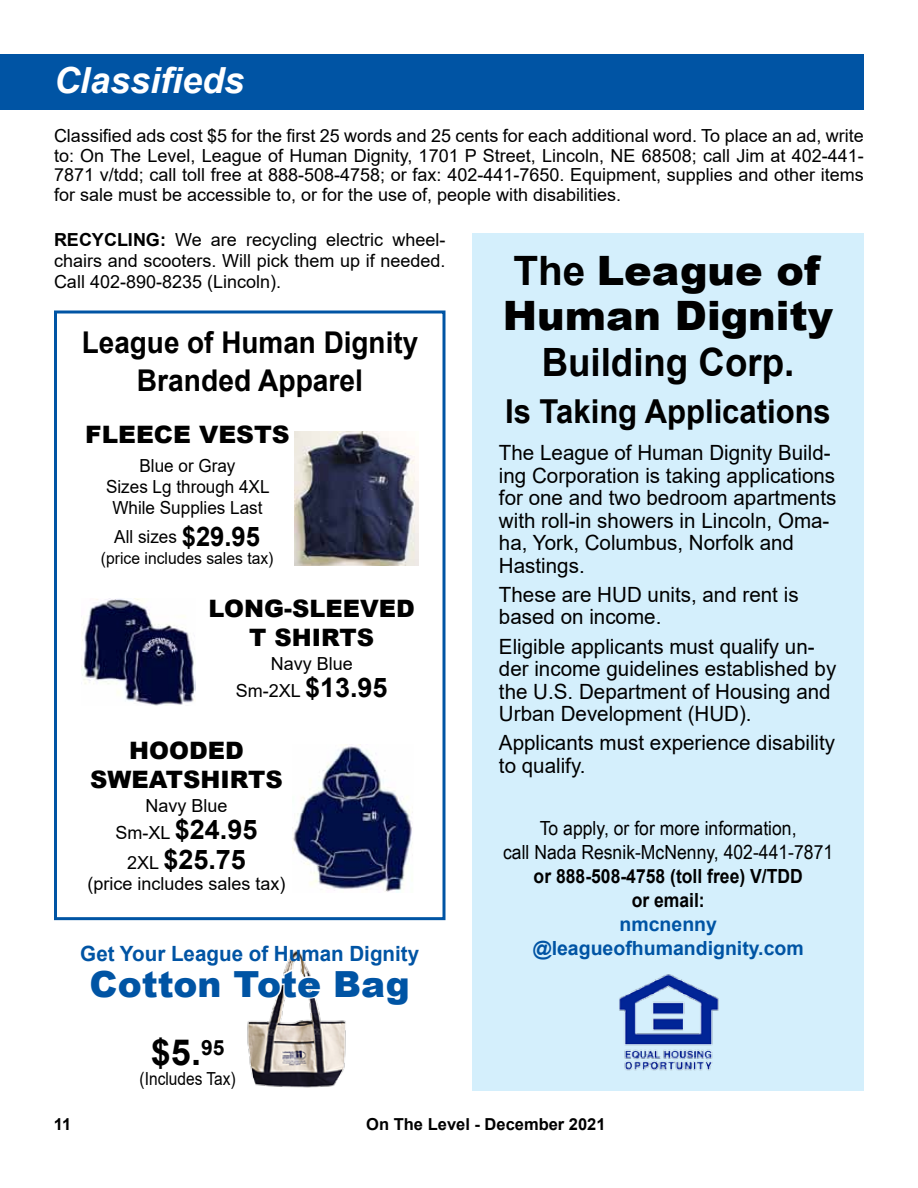
<style>
.page{position:relative;width:918px;height:1188px;background:#fff}
.page>*{position:absolute;margin:0;border:0;box-sizing:border-box;transform-origin:0 0}
.t1{font:900 40.5px/45px "Arial";color:#000}
.t2{font:700 39px "Arial";color:#000;scale:.94 1}
.t3{font:900 36px/68.6px "Arial";color:#0054a4}
.t4{font:italic 700 36px "Arial";color:#fff}
.t5{font:700 33px "Arial";color:#000;scale:.94 1}
.t6{font:700 30px/38.2px "Arial";color:#000;text-align:center;scale:.93 1}
.t7{font:700 27px/30px "Arial";color:#000;text-align:center}
.t8{font:900 24px/28.8px "Arial";color:#000;text-align:center}
.t9{font:21px/22.5px "Arial";color:#000}
.t10{font:700 21px "Arial";color:#0054a4}
.t11{font:19.5px/24px "Arial Narrow";color:#000;text-align:center;scale:1.1 1}
.t12{font:700 19.5px/24px "Arial";color:#000;text-align:center;scale:.9 1}
.t13{font:700 19.5px "Arial";color:#0054a4}
.t14{font:18px/19.5px "Arial";color:#000;text-align:justify}
.t15{font:18px/21px "Arial";color:#000;text-align:center;scale:.95 1}
.t16{font:18px "Arial";color:#000;scale:.86 1}
.t17{font:700 16.5px "Arial";color:#000}
.t18{font:16.5px "Arial";color:#000;scale:.95 1}
.s1{font-weight:700}
.s2{font-weight:700;font-size:27px}
.s3{font-weight:400;font-size:18px}
.s4{font-weight:700;color:#000}
</style>
<div class="page">
<div style="left:0;top:54px;width:864px;height:56px;background:#0054a4"></div>
<div style="left:472px;top:233px;width:392px;height:858px;background:#d4effc"></div>
<img style="left:619px;top:974px;width:100px;height:97px">
<img style="left:247px;top:950px;width:99px;height:138px">
<svg style="left:247px;top:966px;width:78px;height:35px"></svg>
<svg style="left:333px;top:967px;width:13px;height:41px"></svg>
<div style="left:54px;top:310px;width:392px;height:610px;border:3px solid #0054a4"></div>
<img style="left:294px;top:431px;width:124px;height:134px">
<img style="left:293px;top:744px;width:120px;height:148px">
<img style="left:82px;top:599px;width:113px;height:107px">
<h3 class="t4" style="left:54px;top:56px;width:192px">Classifieds</h3>
<p class="t14" style="left:54px;top:126px;width:811px">Classified ads cost $5 for the first 25 words and 25 cents for each additional word. To place an ad, write to: On The Level, League of Human Dignity, 1701 P Street, Lincoln, NE 68508; call Jim at 402-441- 7871 v/tdd; call toll free at 888-508-4758; or fax: 402-441-7650. Equipment, supplies and other items for sale must be accessible to, or for the use of, people with disabilities.</p>
<p class="t14" style="left:54px;top:229px;width:393px;line-height:21px"><span class="s1">RECYCLING:</span> We are recycling electric wheel&shy;chairs and scooters. Will pick them up if needed.<br>Call 402-890-8235 (Lincoln).</p>
<h3 class="t6" style="left:82px;top:323px;width:363px">League of Human Dignity<br>Branded Apparel</h3>
<h3 class="t8" style="left:85px;top:419px;width:206px">FLEECE VESTS</h3>
<p class="t15" style="left:106px;top:455px;width:174px">Blue or Gray<br>Sizes Lg through 4XL<br>While Supplies Last</p>
<p class="t15" style="left:114px;top:526px;width:155px">All sizes <span class="s2">$29.95</span></p>
<p class="t18" style="left:101px;top:546px;width:183px">(price includes sales tax)</p>
<h3 class="t8" style="left:209px;top:594px;width:208px">LONG-SLEEVED<br>T SHIRTS</h3>
<p class="t14" style="left:236px;top:650px;width:153px;line-height:27px;text-align:center">Navy Blue<br>Sm-2XL <span class="s2">$13.95</span></p>
<h3 class="t8" style="left:90px;top:735px;width:194px">HOODED<br>SWEATSHIRTS</h3>
<p class="t14" style="left:145px;top:796px;width:84px">Navy Blue</p>
<h3 class="t7" style="left:116px;top:815px;width:143px"><span class="s3">Sm-XL</span> $24.95<br><span class="s3">2XL</span> $25.75</h3>
<p class="t14" style="left:87px;top:874px;width:200px">(price includes sales tax)</p>
<h1 class="t1" style="left:503px;top:246px;width:332px"><span class="s1">The</span> League of<br>Human Dignity</h1>
<h2 class="t2" style="left:542px;top:335px;width:270px">Building Corp.</h2>
<h3 class="t5" style="left:505px;top:388px;width:348px">Is Taking Applications</h3>
<p class="t9" style="left:499px;top:441px;width:339px">The League of Human Dignity Build&shy;ing Corporation is taking applications for one and two bedroom apartments with roll-in showers in Lincoln, Oma&shy;ha, York, Columbus, Norfolk and<br>Hastings.</p>
<p class="t9" style="left:499px;top:583px;width:301px">These are HUD units, and rent is based on income.</p>
<p class="t9" style="left:499px;top:635px;width:339px">Eligible applicants must qualify un&shy;der income guidelines established by the U.S. Department of Housing and Urban Development (HUD).</p>
<p class="t9" style="left:499px;top:731px;width:338px">Applicants must experience disability to qualify.</p>
<p class="t11" style="left:503px;top:815px;width:302px">To apply, or for more information,<br>call Nada Resnik-McNenny, 402-441-7871</p>
<p class="t12" style="left:534px;top:864px;width:301px">or 888-508-4758 (toll free) V/TDD or email:</p>
<p class="t13" style="left:619px;top:910px;width:99px">nmcnenny</p>
<p class="t10" style="left:80px;top:939px;width:340px">Get Your League of Human Dignity</p>
<p class="t13" style="left:533px;top:934px;width:273px">@leagueofhumandignity.com</p>
<h3 class="t3" style="left:151px;top:949px;width:260px;text-indent:-61px">Cotton Tote Bag <span class="s4">$5.</span><sup>95</sup></h3>
<p class="t16" style="left:140px;top:1066px;width:113px">(Includes Tax)</p>
<p class="t17" style="left:54px;top:1113px;width:19px">11</p>
<p class="t17" style="left:366px;top:1113px;width:241px">On The Level - December 2021</p>
</div>
